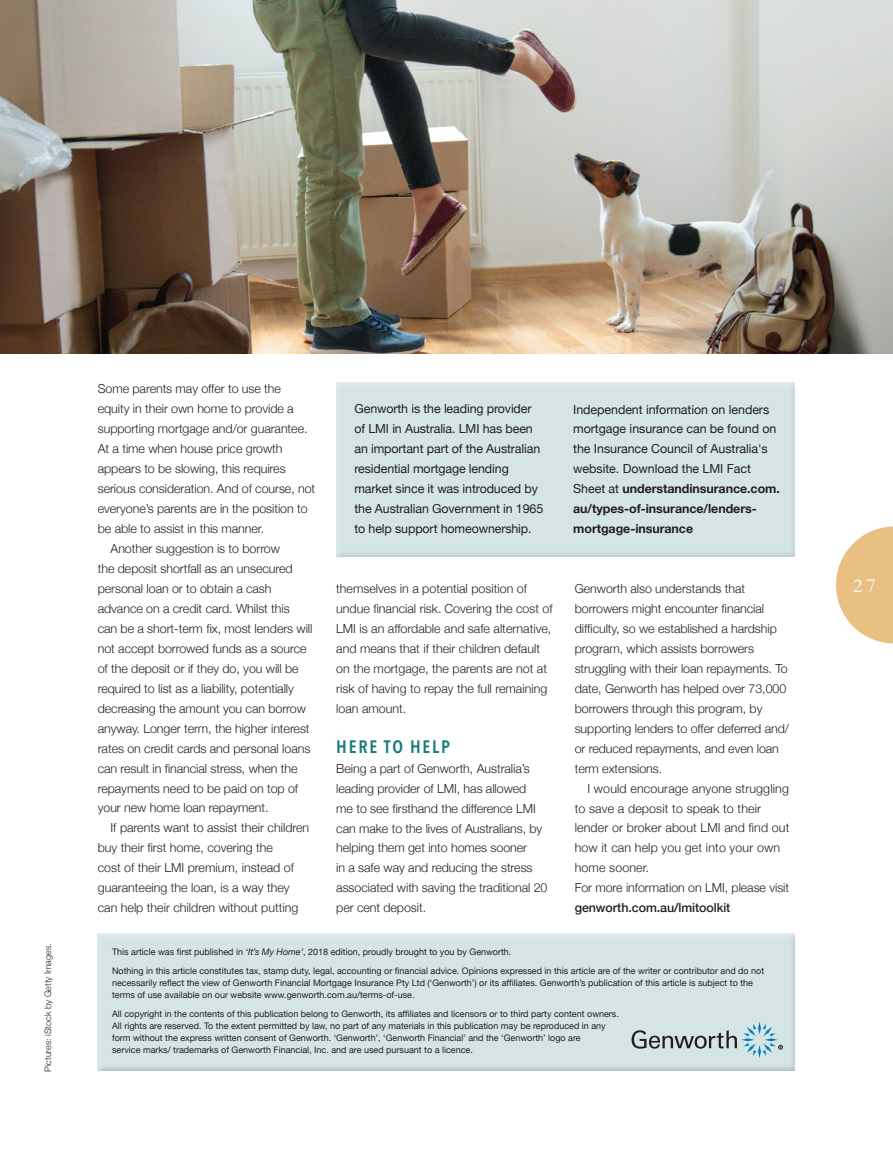
<style>
.page{position:relative;width:893px;height:1170px;background:#fff}
.page>*{position:absolute;margin:0;border:0;box-sizing:border-box;transform-origin:0 0}
.t1{font:19.95px "Garamond";color:#fff}
.t2{font:600 18px "Avenir Next Condensed";letter-spacing:.1em;color:#187c7a}
.t3{font:300 12.45px/20px "Helvetica Neue";letter-spacing:-.005em;color:#231f20}
.t4{font:12.45px/20px "Helvetica Neue";letter-spacing:-.01em;color:#231f20}
.t5{font:500 12.45px "Helvetica Neue";letter-spacing:-.005em;color:#231f20}
.t6{font:9px/12px "Helvetica Neue";color:#231f20}
.t7{font:300 9px "Helvetica Neue";color:#231f20}
.s1{font-weight:700}
.s2{font-style:italic}
</style>
<div class="page">
<svg style="left:836px;top:526px;width:57px;height:117px"></svg>
<div style="left:332px;top:382px;width:463px;height:175px;background:#d5e5e6"></div>
<img style="left:0;top:0;width:893px;height:353px">
<div style="left:96px;top:933px;width:700px;height:138px;background:#d5e5e6"></div>
<svg style="left:631px;top:1022px;width:152px;height:35px"></svg>
<p class="t7" style="left:43px;top:1071px;width:130px;rotate:-90deg">Pictures: iStock by Getty Images.</p>
<p class="t3" style="left:98px;top:378px;width:185px">Some parents may offer to use the</p>
<p class="t3" style="left:98px;top:398px;width:197px">equity in their own home to provide a</p>
<p class="t3" style="left:98px;top:418px;width:211px">supporting mortgage and/or guarantee.</p>
<p class="t3" style="left:98px;top:438px;width:186px">At a time when house price growth</p>
<p class="t3" style="left:98px;top:458px;width:189px">appears to be slowing, this requires</p>
<p class="t3" style="left:98px;top:478px;width:219px">serious consideration. And of course, not</p>
<p class="t3" style="left:98px;top:498px;width:211px">everyone’s parents are in the position to</p>
<p class="t3" style="left:98px;top:518px;width:168px">be able to assist in this manner.</p>
<p class="t3" style="left:111px;top:538px;width:171px">Another suggestion is to borrow</p>
<p class="t3" style="left:98px;top:558px;width:196px">the deposit shortfall as an unsecured</p>
<p class="t3" style="left:98px;top:578px;width:175px">personal loan or to obtain a cash</p>
<p class="t3" style="left:98px;top:598px;width:193px">advance on a credit card. Whilst this</p>
<p class="t3" style="left:98px;top:618px;width:216px">can be a short-term fix, most lenders will</p>
<p class="t3" style="left:98px;top:638px;width:210px">not accept borrowed funds as a source</p>
<p class="t3" style="left:98px;top:658px;width:202px">of the deposit or if they do, you will be</p>
<p class="t3" style="left:98px;top:678px;width:198px">required to list as a liability, potentially</p>
<p class="t3" style="left:98px;top:698px;width:210px">decreasing the amount you can borrow</p>
<p class="t3" style="left:98px;top:718px;width:213px">anyway. Longer term, the higher interest</p>
<p class="t3" style="left:98px;top:737px;width:214px">rates on credit cards and personal loans</p>
<p class="t3" style="left:98px;top:757px;width:201px">can result in financial stress, when the</p>
<p class="t3" style="left:98px;top:777px;width:202px">repayments need to be paid on top of</p>
<p class="t3" style="left:98px;top:797px;width:172px">your new home loan repayment.</p>
<p class="t3" style="left:111px;top:817px;width:200px">If parents want to assist their children</p>
<p class="t3" style="left:98px;top:837px;width:177px">buy their first home, covering the</p>
<p class="t3" style="left:98px;top:857px;width:198px">cost of their LMI premium, instead of</p>
<p class="t3" style="left:98px;top:877px;width:193px">guaranteeing the loan, is a way they</p>
<p class="t3" style="left:98px;top:897px;width:202px">can help their children without putting</p>
<p class="t4" style="left:354px;top:398px;width:190px">Genworth is the leading provider of LMI in Australia. LMI has been an important part of the Australian residential mortgage lending market since it was introduced by the Australian Government in 1965 to help support homeownership.</p>
<p class="t3" style="left:336px;top:578px;width:218px">themselves in a potential position of undue financial risk. Covering the cost of LMI is an affordable and safe alternative, and means that if their children default on the mortgage, the parents are not at risk of having to repay the full remaining loan amount.</p>
<h2 class="t2" style="left:336px;top:730px;width:115px">HERE TO HELP</h2>
<p class="t3" style="left:336px;top:758px;width:213px">Being a part of Genworth, Australia’s leading provider of LMI, has allowed<br>me to see firsthand the difference LMI can make to the lives of Australians, by helping them get into homes sooner<br>in a safe way and reducing the stress associated with saving the traditional 20 per cent deposit.</p>
<p class="t4" style="left:573px;top:399px;width:208px">Independent information on lenders mortgage insurance can be found on the Insurance Council of Australia's website. Download the LMI Fact Sheet at <span class="s1">understandinsurance.com. au/types-of-insurance/lenders&shy;mortgage-insurance</span></p>
<p class="t3" style="left:575px;top:578px;width:216px">Genworth also understands that borrowers might encounter financial difficulty, so we established a hardship program, which assists borrowers struggling with their loan repayments. To date, Genworth has helped over 73,000 borrowers through this program, by supporting lenders to offer deferred and/ or reduced repayments, and even loan term extensions.</p>
<p class="t3" style="left:575px;top:777px;width:216px;text-indent:13px">I would encourage anyone struggling to save a deposit to speak to their lender or broker about LMI and find out how it can help you get into your own home sooner.<br>For more information on LMI, please visit</p>
<p class="t5" style="left:575px;top:897px;width:157px">genworth.com.au/lmitoolkit</p>
<p class="t6" style="left:112px;top:942px;width:654px;line-height:18.8px">This article was first published in <span class="s2">‘It’s My Home’</span>, 2018 edition, proudly brought to you by Genworth.<br>Nothing in this article constitutes tax, stamp duty, legal, accounting or financial advice. Opinions expressed in this article are of the writer or contributor and do not</p>
<p class="t6" style="left:112px;top:976px;width:643px">necessarily reflect the view of Genworth Financial Mortgage Insurance Pty Ltd (‘Genworth’) or its affiliates. Genworth’s publication of this article is subject to the terms of use available on our website www.genworth.com.au/terms-of-use.</p>
<p class="t6" style="left:112px;top:1007px;width:508px">All copyright in the contents of this publication belong to Genworth, its affiliates and licensors or to third party content owners.<br>All rights are reserved. To the extent permitted by law, no part of any materials in this publication may be reproduced in any form without the express written consent of Genworth. ‘Genworth’, ‘Genworth Financial’ and the ‘Genworth’ logo are<br>service marks/ trademarks of Genworth Financial, Inc. and are used pursuant to a licence.</p>
<h1 class="t1" style="left:853px;top:574px;width:24px">27</h1>
</div>
